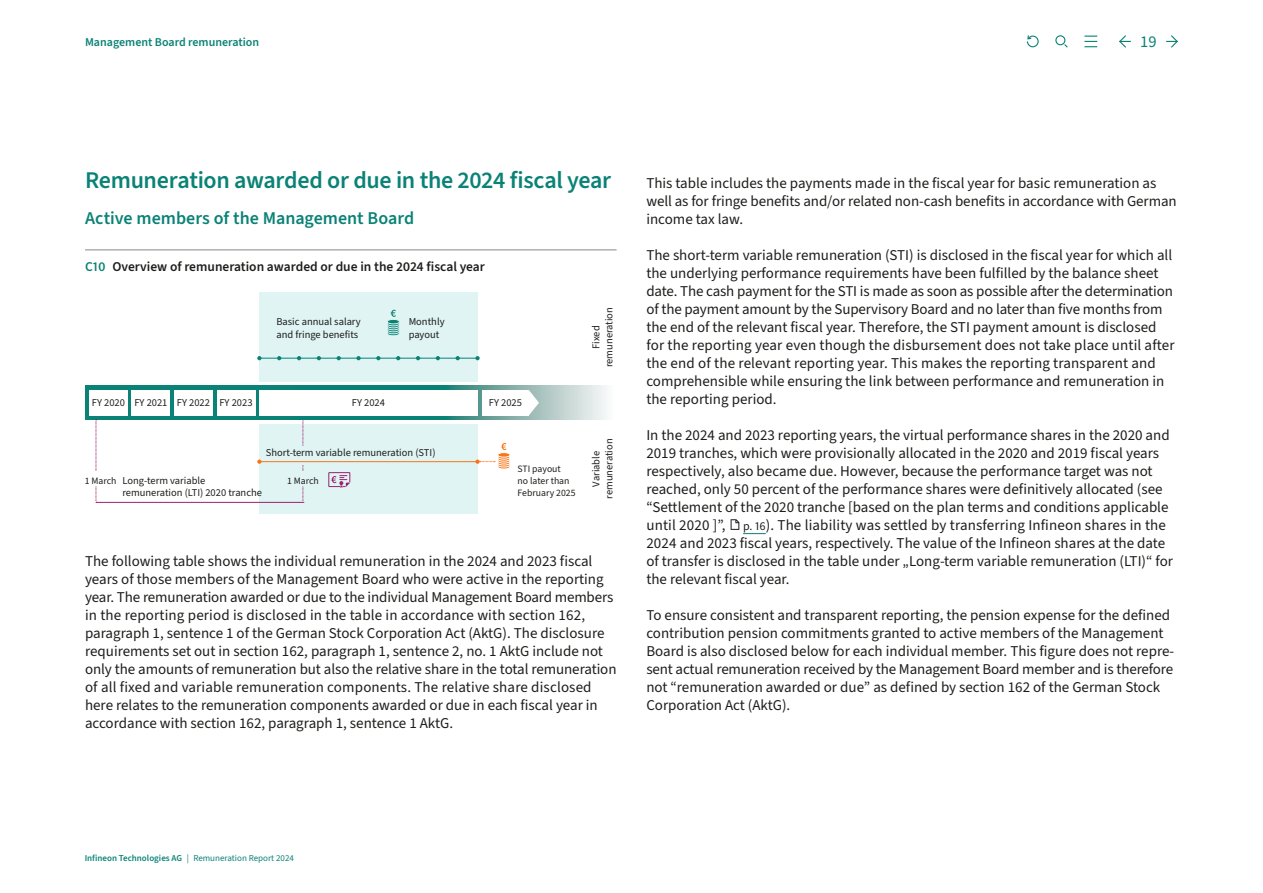
<style>
.page{position:relative;width:1263px;height:893px;background:#fff}
.page>*{position:absolute;margin:0;border:0;box-sizing:border-box;transform-origin:0 0}
.t1{font:600 24px "Source Sans 3";letter-spacing:-.015em;color:#0a8276}
.t2{font:600 18px "Source Sans 3";letter-spacing:-.005em;color:#0a8276}
.t3{font:16.5px "Source Sans 3";color:#0a8276}
.t4{font:15px/18px "Source Sans 3";color:#1d1d1b}
.t5{font:600 13.5px "Source Sans 3";color:#1d1d1b}
.t6{font:600 12px "Source Sans 3";color:#0a8276}
.t7{font:10.5px/12.8px "Source Sans 3";color:#1d1d1b}
.t8{font:9.75px/12px "Source Sans 3";color:#1d1d1b}
.t9{font:9px "Source Sans 3";color:#0a8276}
.s1{color:#0a8276}
.s2{font-size:12px}
.s3{font-weight:600}
</style>
<div class="page">
<svg style="left:731px;top:519px;width:35px;height:15px"></svg>
<div style="left:259px;top:424px;width:218px;height:89px;background:#dff4f3"></div>
<svg style="left:303px;top:420px;width:1px;height:83px"></svg>
<div style="left:293px;top:446px;width:27px;height:19px;background:#dff4f3"></div>
<div style="left:259px;top:293px;width:218px;height:89px;background:#dff4f3"></div>
<div style="left:85px;top:386px;width:208px;height:34px;background:#0a8276"></div>
<svg style="left:293px;top:386px;width:314px;height:34px"></svg>
<hr style="left:85px;top:250px;width:532px;height:1px;background:#8d8786">
<div style="left:89px;top:390px;width:39px;height:25px;background:#fff"></div>
<div style="left:132px;top:390px;width:38px;height:25px;background:#fff"></div>
<div style="left:174px;top:390px;width:39px;height:25px;background:#fff"></div>
<div style="left:217px;top:390px;width:38px;height:25px;background:#fff"></div>
<div style="left:259px;top:390px;width:218px;height:25px;background:#fff"></div>
<div style="left:482px;top:390px;width:47px;height:25px;background:#fff"></div>
<svg style="left:96px;top:419px;width:1px;height:83px"></svg>
<svg style="left:529px;top:390px;width:10px;height:25px"></svg>
<hr style="left:259px;top:358px;width:218px;height:1px;background:#0a8276">
<svg style="left:257px;top:356px;width:4px;height:4px"></svg>
<svg style="left:277px;top:356px;width:4px;height:4px"></svg>
<svg style="left:297px;top:356px;width:4px;height:4px"></svg>
<svg style="left:317px;top:356px;width:4px;height:4px"></svg>
<svg style="left:337px;top:356px;width:4px;height:4px"></svg>
<svg style="left:356px;top:356px;width:5px;height:4px"></svg>
<svg style="left:376px;top:356px;width:4px;height:4px"></svg>
<svg style="left:396px;top:356px;width:4px;height:4px"></svg>
<svg style="left:416px;top:356px;width:4px;height:4px"></svg>
<svg style="left:456px;top:356px;width:4px;height:4px"></svg>
<svg style="left:436px;top:356px;width:4px;height:4px"></svg>
<svg style="left:475px;top:356px;width:5px;height:4px"></svg>
<hr style="left:259px;top:461px;width:218px;height:1px;background:#f97414">
<svg style="left:257px;top:460px;width:4px;height:4px"></svg>
<hr style="left:96px;top:502px;width:207px;height:1px;background:#9c216e">
<div style="left:85px;top:472px;width:34px;height:14px;background:#fff"></div>
<div style="left:285px;top:472px;width:36px;height:14px;background:#dff4f3"></div>
<svg style="left:475px;top:443px;width:35px;height:27px"></svg>
<svg style="left:387px;top:310px;width:13px;height:26px"></svg>
<svg style="left:328px;top:472px;width:22px;height:16px"></svg>
<svg style="left:1084px;top:36px;width:13px;height:11px"></svg>
<svg style="left:1119px;top:35px;width:12px;height:13px"></svg>
<svg style="left:1166px;top:35px;width:12px;height:13px"></svg>
<svg style="left:1026px;top:35px;width:13px;height:13px"></svg>
<svg style="left:1055px;top:35px;width:13px;height:13px"></svg>
<p class="t6" style="left:85px;top:34px;width:176px">Management Board remuneration</p>
<p class="t3" style="left:1140px;top:31px;width:18px">19</p>
<h1 class="t1" style="left:85px;top:164px;width:528px">Remuneration awarded or due in the 2024 fiscal year</h1>
<p class="t2" style="left:85px;top:206px;width:331px">Active members of the Management Board</p>
<p class="t5" style="left:85px;top:258px;width:401px"><span class="s1">C10</span> Overview of remuneration awarded or due in the 2024 fiscal year</p>
<p class="t7" style="left:276px;top:315px;width:86px">Basic annual salary and fringe benefits</p>
<p class="t7" style="left:409px;top:315px;width:37px">Monthly payout</p>
<p class="t7" style="left:92px;top:396px;width:162px">FY 2020 FY 2021 FY 2022 FY 2023</p>
<p class="t7" style="left:352px;top:396px;width:35px">FY 2024</p>
<p class="t7" style="left:489px;top:396px;width:35px">FY 2025</p>
<p class="t7" style="left:266px;top:446px;width:171px">Short-term variable remuneration (STI)</p>
<p class="t8" style="left:85px;top:475px;width:33px">1 March</p>
<p class="t8" style="left:287px;top:475px;width:33px">1 March</p>
<p class="t8" style="left:517px;top:462px;width:60px">STI payout<br>no later than<br>February 2025</p>
<p class="t7" style="left:122px;top:474px;width:141px">Long-term variable remuneration (LTI) 2020 tranche</p>
<p class="t7" style="left:590px;top:367px;width:62px;text-align:center;rotate:-90deg">Fixed remuneration</p>
<p class="t7" style="left:590px;top:499px;width:62px;text-align:center;rotate:-90deg">Variable remuneration</p>
<p class="t4" style="left:85px;top:552px;width:533px">The following table shows the individual remuneration in the 2024 and 2023 fiscal years of those members of the Management Board who were active in the reporting year. The remuneration awarded or due to the individual Management Board members in the reporting period is disclosed in the table in accordance with section 162, paragraph 1, sentence 1 of the German Stock Corporation Act (AktG). The disclosure requirements set out in section 162, paragraph 1, sentence 2, no. 1 AktG include not only the amounts of remuneration but also the relative share in the total remuneration of all fixed and variable remuneration components. The relative share disclosed here relates to the remuneration components awarded or due in each fiscal year in accordance with section 162, paragraph 1, sentence 1 AktG.</p>
<p class="t4" style="left:646px;top:174px;width:532px">This table includes the payments made in the fiscal year for basic remuneration as well as for fringe benefits and/or related non-cash benefits in accordance with German income tax law.</p>
<p class="t4" style="left:646px;top:246px;width:530px">The short-term variable remuneration (STI) is disclosed in the fiscal year for which all the underlying performance requirements have been fulfilled by the balance sheet date. The cash payment for the STI is made as soon as possible after the determination of the payment amount by the Supervisory Board and no later than five months from the end of the relevant fiscal year. Therefore, the STI payment amount is disclosed for the reporting year even though the disbursement does not take place until after the end of the relevant reporting year. This makes the reporting transparent and comprehensible while ensuring the link between performance and remuneration in the reporting period.</p>
<p class="t4" style="left:646px;top:426px;width:528px">In the 2024 and 2023 reporting years, the virtual performance shares in the 2020 and 2019 tranches, which were provisionally allocated in the 2020 and 2019 fiscal years respectively, also became due. However, because the performance target was not reached, only 50 percent of the performance shares were definitively allocated (see “Settlement of the 2020 tranche [based on the plan terms and conditions applicable until 2020 ]”, <span class="s2">p. 16</span>). The liability was settled by transferring Infineon shares in the 2024 and 2023 fiscal years, respectively. The value of the Infineon shares at the date of transfer is disclosed in the table under „Long-term variable remuneration (LTI)“ for the relevant fiscal year.</p>
<p class="t4" style="left:646px;top:606px;width:529px">To ensure consistent and transparent reporting, the pension expense for the defined contribution pension commitments granted to active members of the Management Board is also disclosed below for each individual member. This figure does not repre&shy;sent actual remuneration received by the Management Board member and is therefore not “remuneration awarded or due” as defined by section 162 of the German Stock Corporation Act (AktG).</p>
<p class="t9" style="left:85px;top:852px;width:211px"><span class="s3">Infineon Technologies AG</span> | Remuneration Report 2024</p>
</div>
